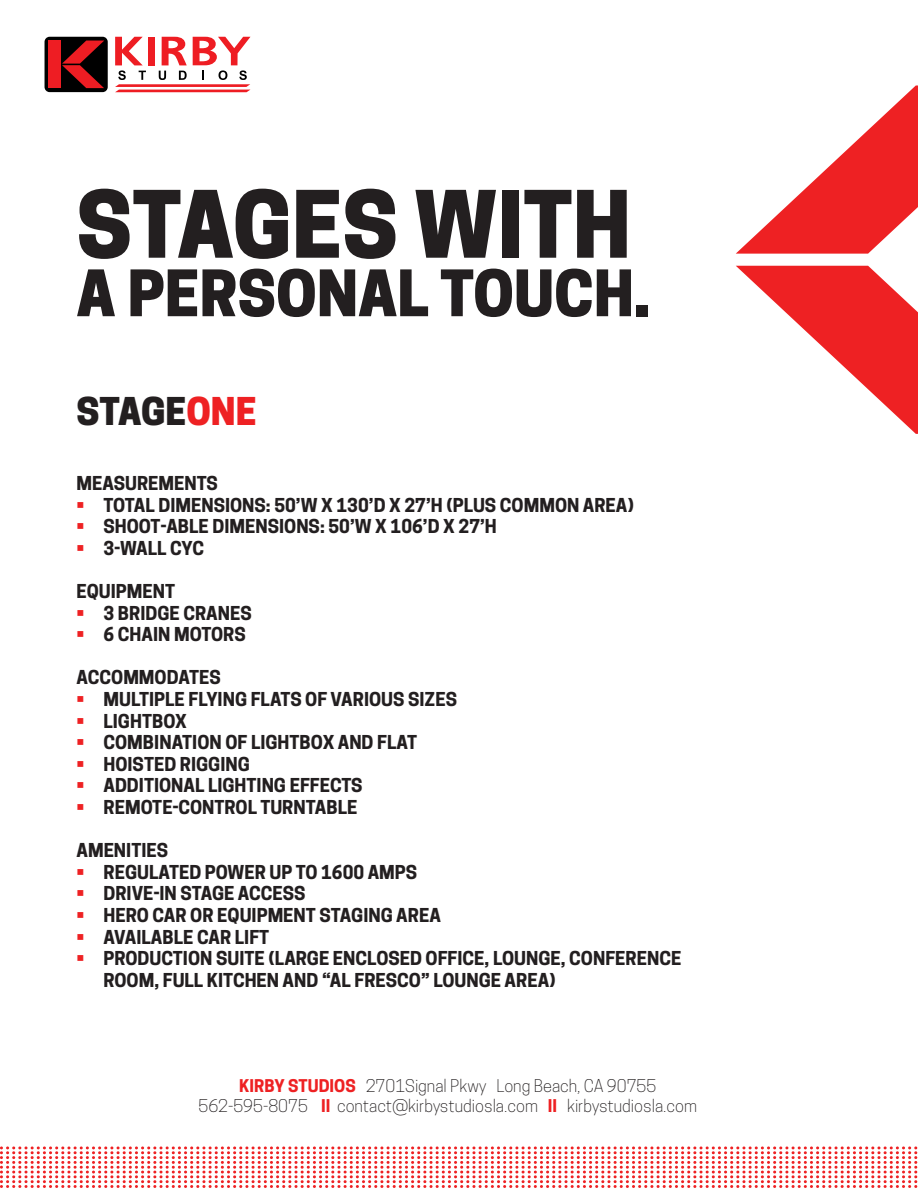
<style>
.page{position:relative;width:918px;height:1188px;background:#fff}
.page>*{position:absolute;margin:0;border:0;box-sizing:border-box;transform-origin:0 0}
.t1{font:800 87px "Cooper Hewitt";color:#231f20}
.t2{font:800 60px "Cooper Hewitt";color:#231f20}
.t3{font:800 36px "Cooper Hewitt";color:#231f20}
.t4{font:700 18px/21.6px "Cooper Hewitt";color:#231f20}
.t5{font:300 16.5px "Cooper Hewitt";color:#231f20}
.s1{color:#ee2123}
.s2{font-weight:700;color:#ee2123}
</style>
<div class="page">
<svg style="left:736px;top:85px;width:182px;height:169px"></svg>
<svg style="left:736px;top:266px;width:182px;height:168px"></svg>
<svg style="left:0;top:1146px;width:918px;height:42px"></svg>
<div style="left:45px;top:37px;width:63px;height:55px;background:#000;border-radius:5px"></div>
<div style="left:48px;top:41px;width:13px;height:47px;background:#ee1d23"></div>
<svg style="left:62px;top:41px;width:42px;height:47px"></svg>
<svg style="left:115px;top:37px;width:136px;height:55px"></svg>
<p class="t1" style="left:76px;top:173px;width:556px">STAGES WITH</p>
<p class="t2" style="left:76px;top:258px;width:576px">A PERSONAL TOUCH.</p>
<p class="t3" style="left:76px;top:390px;width:182px">STAGE<span class="s1">ONE</span></p>
<p class="t4" style="left:76px;top:473px;width:143px">MEASUREMENTS</p>
<p class="t4" style="left:76px;top:494px;width:559px"><span class="s1">•</span> TOTAL DIMENSIONS: 50’W X 130’D X 27’H (PLUS COMMON AREA)</p>
<p class="t4" style="left:76px;top:516px;width:422px"><span class="s1">•</span> SHOOT-ABLE DIMENSIONS: 50’W X 106’D X 27’H</p>
<p class="t4" style="left:76px;top:537px;width:129px"><span class="s1">•</span> 3-WALL CYC</p>
<p class="t4" style="left:76px;top:581px;width:100px">EQUIPMENT</p>
<p class="t4" style="left:76px;top:602px;width:177px"><span class="s1">•</span> 3 BRIDGE CRANES</p>
<p class="t4" style="left:76px;top:624px;width:171px"><span class="s1">•</span> 6 CHAIN MOTORS</p>
<p class="t4" style="left:76px;top:667px;width:146px">ACCOMMODATES</p>
<p class="t4" style="left:76px;top:689px;width:382px"><span class="s1">•</span> MULTIPLE FLYING FLATS OF VARIOUS SIZES</p>
<p class="t4" style="left:76px;top:710px;width:112px"><span class="s1">•</span> LIGHTBOX</p>
<p class="t4" style="left:76px;top:732px;width:342px"><span class="s1">•</span> COMBINATION OF LIGHTBOX AND FLAT</p>
<p class="t4" style="left:76px;top:753px;width:175px"><span class="s1">•</span> HOISTED RIGGING</p>
<p class="t4" style="left:76px;top:775px;width:288px"><span class="s1">•</span> ADDITIONAL LIGHTING EFFECTS</p>
<p class="t4" style="left:76px;top:797px;width:283px"><span class="s1">•</span> REMOTE-CONTROL TURNTABLE</p>
<p class="t4" style="left:76px;top:840px;width:93px">AMENITIES</p>
<p class="t4" style="left:76px;top:861px;width:342px"><span class="s1">•</span> REGULATED POWER UP TO 1600 AMPS</p>
<p class="t4" style="left:76px;top:883px;width:231px"><span class="s1">•</span> DRIVE-IN STAGE ACCESS</p>
<p class="t4" style="left:76px;top:905px;width:366px"><span class="s1">•</span> HERO CAR OR EQUIPMENT STAGING AREA</p>
<p class="t4" style="left:76px;top:926px;width:194px"><span class="s1">•</span> AVAILABLE CAR LIFT</p>
<p class="t4" style="left:104px;top:948px;width:579px;text-indent:-27px"><span class="s1">•</span> PRODUCTION SUITE (LARGE ENCLOSED OFFICE, LOUNGE, CONFERENCE<br>ROOM, FULL KITCHEN AND “AL FRESCO” LOUNGE AREA)</p>
<p class="t5" style="left:239px;top:1077px;width:419px"><span class="s2">KIRBY STUDIOS</span> 2701Signal Pkwy Long Beach, CA 90755</p>
<p class="t5" style="left:198px;top:1096px;width:500px">562-595-8075 <span class="s2">II</span> contact@kirbystudiosla.com <span class="s2">II</span> kirbystudiosla.com</p>
</div>
